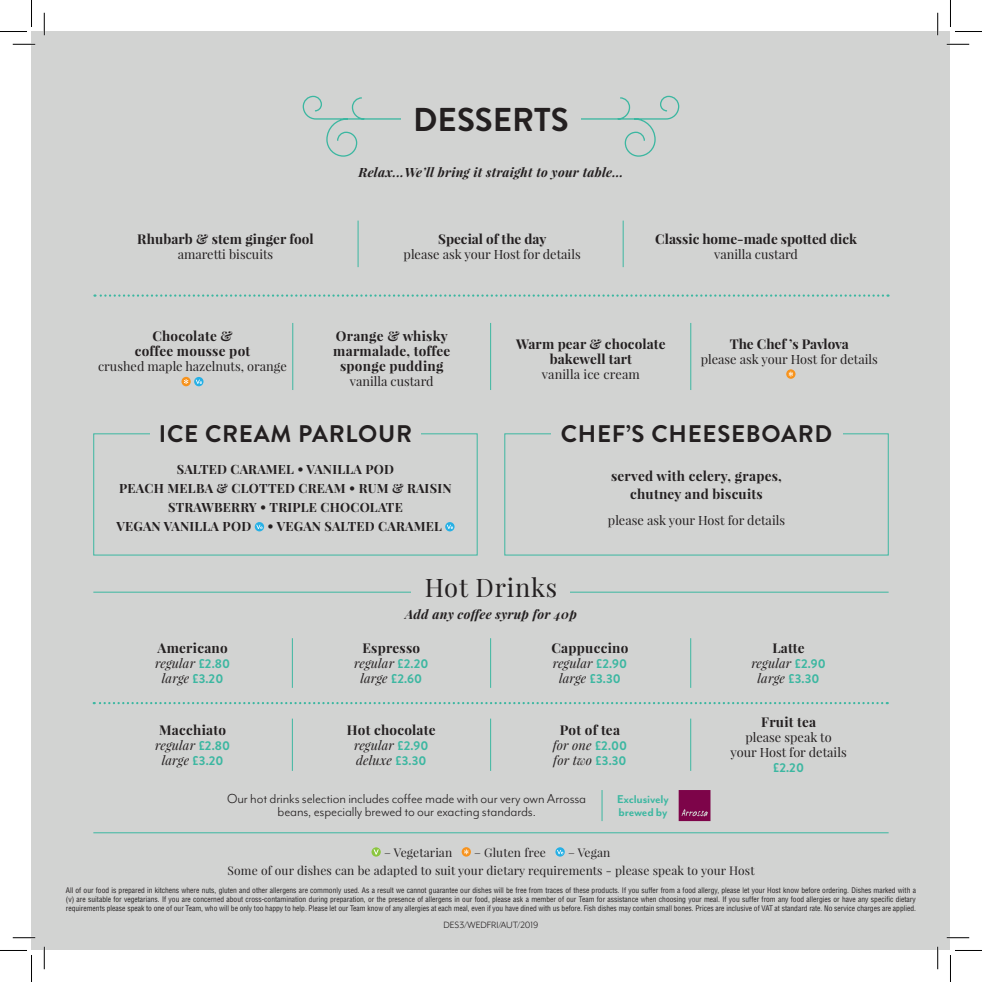
<style>
.page{position:relative;width:982px;height:982px;background:#fff}
.page>*{position:absolute;margin:0;border:0;box-sizing:border-box;transform-origin:0 0}
.t1{font:700 33px "Brandon Grotesque";color:#231f20}
.t2{font:25.5px "Playfair Display";letter-spacing:.03em;color:#231f20}
.t3{font:700 24px "Brandon Grotesque";letter-spacing:.03em;color:#231f20}
.t4{font:15px/12.6px "Mr Eaves Mod OT";letter-spacing:-.01em;color:#231f20;text-align:center}
.t5{font:700 13.5px/15px "Playfair Display";letter-spacing:.02em;color:#231f20;text-align:center}
.t6{font:700 13.5px "Playfair Display";color:#231f20}
.t7{font:700 13.5px "Playfair Display";letter-spacing:-.01em;color:#231f20}
.t8{font:700 13.05px/13.5px "Mr Eaves Mod OT";letter-spacing:-.01em;color:#3cb7a1}
.t9{font:12.75px/15px "Playfair Display";color:#231f20;text-align:center}
.t10{font:italic 12.75px/15px "Playfair Display";letter-spacing:.01em;color:#231f20;text-align:center}
.t11{font:700 12.75px "Playfair Display";letter-spacing:.02em;color:#231f20}
.t12{font:italic 700 12.75px "Playfair Display";letter-spacing:.02em;color:#231f20}
.t13{font:700 12.75px "Brandon Grotesque";color:#3cb7a1}
.t14{font:12px/18px "Playfair Display";letter-spacing:.01em;color:#231f20}
.t15{font:10.5px "Mr Eaves Mod OT";letter-spacing:-.01em;color:#231f20}
.t16{font:condensed 7.5px/9px "Helvetica LT Std";color:#231f20;text-align:justify}
.s1{font-family:"Brandon Grotesque";font-weight:700;font-style:normal;color:#3cb7a1}
</style>
<div class="page">
<div style="left:32px;top:32px;width:918px;height:918px;background:#d2d3d2"></div>
<svg style="left:371px;top:847px;width:10px;height:9px"></svg>
<svg style="left:373px;top:849px;width:6px;height:5px"></svg>
<svg style="left:461px;top:847px;width:10px;height:9px"></svg>
<svg style="left:464px;top:849px;width:4px;height:5px"></svg>
<svg style="left:555px;top:847px;width:9px;height:9px"></svg>
<svg style="left:557px;top:849px;width:6px;height:5px"></svg>
<hr style="left:93px;top:832px;width:795px;height:1px;background:#3cb7a1">
<hr style="left:93px;top:591px;width:795px;height:1px;background:#3cb7a1">
<div style="left:412px;top:569px;width:158px;height:28px;background:#d2d3d2"></div>
<hr style="left:292px;top:638px;width:1px;height:49px;background:#3cb7a1">
<hr style="left:292px;top:718px;width:1px;height:52px;background:#3cb7a1">
<hr style="left:490px;top:638px;width:1px;height:49px;background:#3cb7a1">
<hr style="left:490px;top:718px;width:1px;height:52px;background:#3cb7a1">
<hr style="left:690px;top:638px;width:1px;height:49px;background:#3cb7a1">
<hr style="left:690px;top:718px;width:1px;height:52px;background:#3cb7a1">
<svg style="left:94px;top:702px;width:793px;height:2px"></svg>
<svg style="left:255px;top:522px;width:9px;height:9px"></svg>
<svg style="left:256px;top:524px;width:6px;height:5px"></svg>
<div style="left:445px;top:522px;width:9px;height:9px;background:#26b0e5;border-radius:50%"></div>
<svg style="left:446px;top:524px;width:7px;height:5px"></svg>
<div style="left:93px;top:433px;width:384px;height:122px;border:1px solid #3cb7a1"></div>
<div style="left:504px;top:433px;width:384px;height:122px;border:1px solid #3cb7a1"></div>
<div style="left:150px;top:425px;width:271px;height:17px;background:#d2d3d2"></div>
<div style="left:551px;top:425px;width:291px;height:17px;background:#d2d3d2"></div>
<svg style="left:678px;top:790px;width:32px;height:31px"></svg>
<hr style="left:601px;top:790px;width:1px;height:31px;background:#3cb7a1">
<svg style="left:302px;top:95px;width:378px;height:62px"></svg>
<div style="left:401px;top:108px;width:180px;height:23px;background:#d2d3d2"></div>
<hr style="left:292px;top:323px;width:1px;height:67px;background:#3cb7a1">
<hr style="left:490px;top:323px;width:1px;height:67px;background:#3cb7a1">
<hr style="left:690px;top:323px;width:1px;height:67px;background:#3cb7a1">
<hr style="left:622px;top:220px;width:1px;height:47px;background:#3cb7a1">
<hr style="left:357px;top:220px;width:1px;height:47px;background:#3cb7a1">
<svg style="left:181px;top:377px;width:10px;height:9px"></svg>
<svg style="left:184px;top:379px;width:4px;height:5px"></svg>
<svg style="left:194px;top:377px;width:9px;height:9px"></svg>
<svg style="left:196px;top:379px;width:6px;height:5px"></svg>
<svg style="left:786px;top:369px;width:9px;height:10px"></svg>
<svg style="left:788px;top:371px;width:5px;height:5px"></svg>
<svg style="left:94px;top:294px;width:794px;height:3px"></svg>
<hr style="left:13px;top:43px;width:22px;height:2px;background:#fff">
<hr style="left:946px;top:43px;width:23px;height:2px;background:#fff">
<hr style="left:13px;top:936px;width:22px;height:2px;background:#fff">
<hr style="left:946px;top:936px;width:23px;height:2px;background:#fff">
<hr style="left:43px;top:13px;width:2px;height:22px;background:#fff">
<hr style="left:43px;top:946px;width:2px;height:23px;background:#fff">
<hr style="left:936px;top:13px;width:2px;height:22px;background:#fff">
<hr style="left:936px;top:946px;width:2px;height:23px;background:#fff">
<svg style="left:13px;top:44px;width:22px;height:1px"></svg>
<svg style="left:946px;top:44px;width:23px;height:1px"></svg>
<svg style="left:13px;top:937px;width:22px;height:1px"></svg>
<svg style="left:946px;top:937px;width:23px;height:1px"></svg>
<svg style="left:44px;top:13px;width:1px;height:22px"></svg>
<svg style="left:44px;top:946px;width:1px;height:23px"></svg>
<svg style="left:937px;top:13px;width:1px;height:22px"></svg>
<svg style="left:937px;top:946px;width:1px;height:23px"></svg>
<svg style="left:0;top:0;width:32px;height:32px"></svg>
<svg style="left:0;top:950px;width:32px;height:31px"></svg>
<svg style="left:950px;top:0;width:31px;height:32px"></svg>
<svg style="left:950px;top:950px;width:31px;height:31px"></svg>
<h1 class="t1" style="left:413px;top:96px;width:157px">DESSERTS</h1>
<h3 class="t5" style="left:137px;top:231px;width:178px">Rhubarb &amp; stem ginger fool</h3>
<h3 class="t9" style="left:178px;top:246px;width:97px">amaretti biscuits</h3>
<h3 class="t12" style="left:358px;top:164px;width:266px">Relax...We’ll bring it straight to your table...</h3>
<h3 class="t6" style="left:438px;top:230px;width:110px">Special of the day</h3>
<h3 class="t9" style="left:403px;top:246px;width:178px">please ask your Host for details</h3>
<h3 class="t6" style="left:655px;top:230px;width:203px">Classic home-made spotted dick</h3>
<h3 class="t9" style="left:714px;top:246px;width:85px">vanilla custard</h3>
<h3 class="t5" style="left:135px;top:328px;width:117px">Chocolate &amp; coffee mousse pot</h3>
<h3 class="t9" style="left:98px;top:359px;width:190px">crushed maple hazelnuts, orange</h3>
<h3 class="t5" style="left:333px;top:328px;width:118px">Orange &amp; whisky marmalade, toffee sponge pudding</h3>
<h3 class="t9" style="left:350px;top:374px;width:85px">vanilla custard</h3>
<h3 class="t5" style="left:516px;top:336px;width:151px">Warm pear &amp; chocolate bakewell tart</h3>
<h3 class="t9" style="left:542px;top:366px;width:99px">vanilla ice cream</h3>
<h3 class="t7" style="left:729px;top:335px;width:121px">The Chef ’s Pavlova</h3>
<h3 class="t9" style="left:700px;top:351px;width:178px">please ask your Host for details</h3>
<h3 class="t3" style="left:159px;top:417px;width:255px">ICE CREAM PARLOUR</h3>
<h3 class="t3" style="left:560px;top:417px;width:273px">CHEF’S CHEESEBOARD</h3>
<h3 class="t11" style="left:177px;top:461px;width:219px">SALTED CARAMEL • VANILLA POD</h3>
<h3 class="t11" style="left:119px;top:480px;width:334px">PEACH MELBA &amp; CLOTTED CREAM • RUM &amp; RAISIN</h3>
<h3 class="t11" style="left:168px;top:499px;width:236px">STRAWBERRY • TRIPLE CHOCOLATE</h3>
<h3 class="t11" style="left:116px;top:518px;width:136px">VEGAN VANILLA POD</h3>
<h3 class="t11" style="left:267px;top:518px;width:176px">• VEGAN SALTED CARAMEL</h3>
<h2 class="t2" style="left:424px;top:571px;width:134px">Hot Drinks</h2>
<h3 class="t12" style="left:405px;top:605px;width:173px">Add any coffee syrup for 40p</h3>
<h3 class="t5" style="left:611px;top:467px;width:172px;line-height:18px">served with celery, grapes, chutney and biscuits</h3>
<h3 class="t9" style="left:608px;top:512px;width:178px">please ask your Host for details</h3>
<h3 class="t5" style="left:157px;top:640px;width:72px">Americano</h3>
<h3 class="t10" style="left:155px;top:655px;width:76px">regular <span class="s1">£2.80 </span>large <span class="s1">£3.20</span></h3>
<h3 class="t5" style="left:159px;top:722px;width:68px">Macchiato</h3>
<h3 class="t10" style="left:155px;top:737px;width:76px">regular <span class="s1">£2.80 </span>large <span class="s1">£3.20</span></h3>
<h3 class="t5" style="left:362px;top:640px;width:59px">Espresso</h3>
<h3 class="t10" style="left:354px;top:655px;width:76px">regular <span class="s1">£2.20 </span>large <span class="s1">£2.60</span></h3>
<h3 class="t5" style="left:347px;top:722px;width:90px">Hot chocolate</h3>
<h3 class="t10" style="left:354px;top:737px;width:76px;text-align:left">regular <span class="s1">£2.90 </span>deluxe <span class="s1">£3.30</span></h3>
<h3 class="t5" style="left:551px;top:640px;width:78px">Cappuccino</h3>
<h3 class="t10" style="left:552px;top:655px;width:76px">regular <span class="s1">£2.90 </span>large <span class="s1">£3.30</span></h3>
<h3 class="t5" style="left:560px;top:722px;width:62px">Pot of tea</h3>
<h3 class="t10" style="left:552px;top:737px;width:76px;text-align:left">for one <span class="s1">£2.00 </span>for two <span class="s1">£3.30</span></h3>
<h3 class="t4" style="left:227px;top:792px;width:360px">Our hot drinks selection includes coffee made with our very own Arrossa beans, especially brewed to our exacting standards.</h3>
<h3 class="t8" style="left:617px;top:792px;width:53px">Exclusively brewed by</h3>
<h3 class="t5" style="left:772px;top:640px;width:34px">Latte</h3>
<h3 class="t10" style="left:751px;top:655px;width:76px">regular <span class="s1">£2.90 </span>large <span class="s1">£3.30</span></h3>
<h3 class="t5" style="left:761px;top:714px;width:57px">Fruit tea</h3>
<h3 class="t9" style="left:730px;top:730px;width:118px">please speak to<br>your Host for details</h3>
<h3 class="t13" style="left:773px;top:759px;width:32px">£2.20</h3>
<h3 class="t14" style="left:384px;top:843px;width:70px">– Vegetarian</h3>
<h3 class="t14" style="left:474px;top:843px;width:73px">– Gluten free</h3>
<h3 class="t14" style="left:228px;top:843px;width:528px;text-indent:340px">– Vegan<br>Some of our dishes can be adapted to suit your dietary requirements - please speak to your Host</h3>
<p class="t16" style="left:66px;top:885px;width:851px">All of our food is prepared in kitchens where nuts, gluten and other allergens are commonly used. As a result we cannot guarantee our dishes will be free from traces of these products. If you suffer from a food allergy, please let your Host know before ordering. Dishes marked with a (v) are suitable for vegetarians. If you are concerned about cross-contamination during preparation, or the presence of allergens in our food, please ask a member of our Team for assistance when choosing your meal. If you suffer from any food allergies or have any specific dietary requirements please speak to one of our Team, who will be only too happy to help. Please let our Team know of any allergies at each meal, even if you have dined with us before. Fish dishes may contain small bones. Prices are inclusive of VAT at standard rate. No service charges are applied.</p>
<h3 class="t15" style="left:443px;top:919px;width:96px">DES3/WEDFRI/AUT/2019</h3>
</div>
